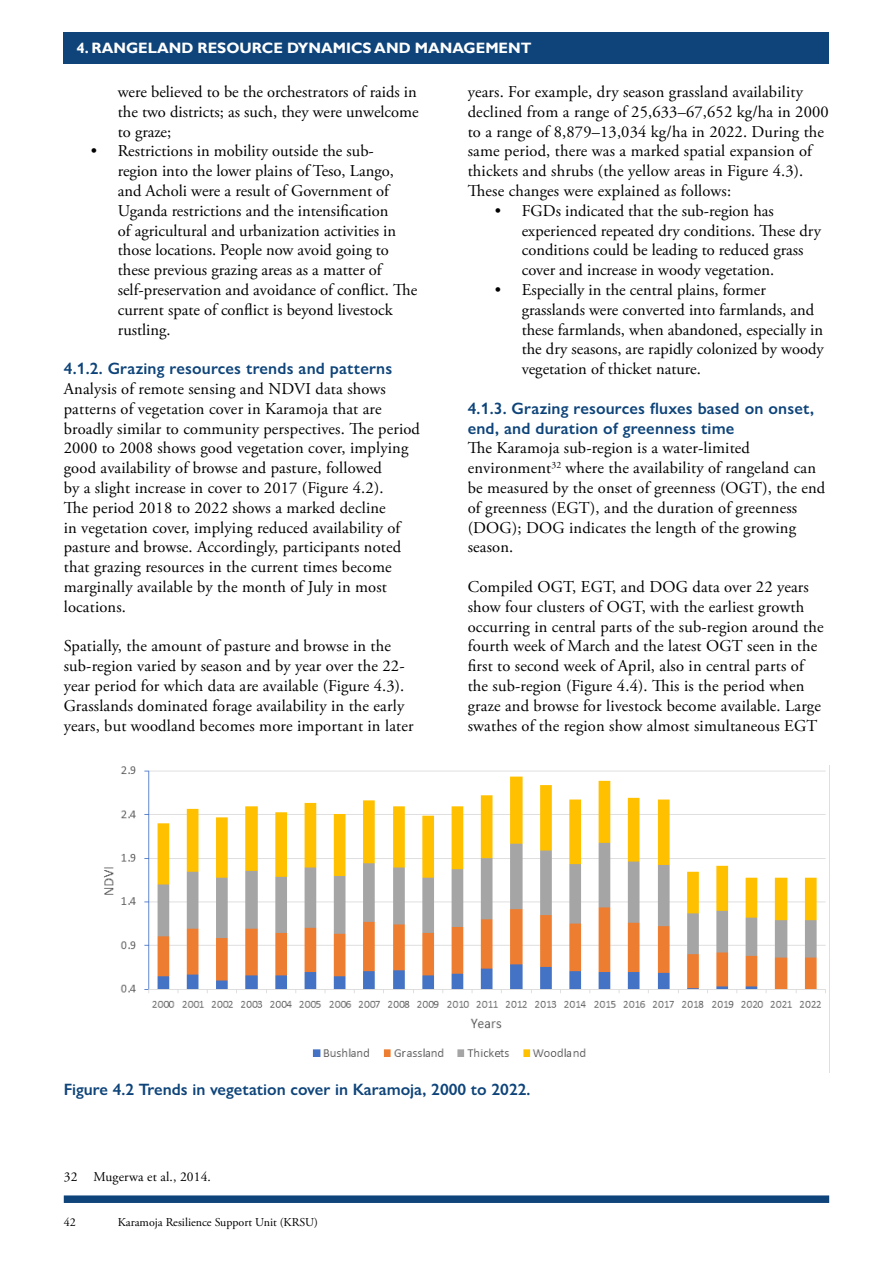
<style>
.page{position:relative;width:893px;height:1263px;background:#fff}
.page>*{position:absolute;margin:0;border:0;box-sizing:border-box;transform-origin:0 0}
.t1{font:16.5px/19.8px "Adobe Garamond Pro";letter-spacing:.01em;color:#000}
.t2{font:600 16.5px/19.8px "Gill Sans Nova";letter-spacing:.01em;color:#0e447a}
.t3{font:700 15px "Gill Sans";color:#fff}
.t4{font:13.5px "Adobe Garamond Pro";letter-spacing:.01em;color:#000}
.t5{font:12px "Adobe Garamond Pro";color:#000}
</style>
<div class="page">
<div style="left:64px;top:32px;width:765px;height:32px;background:#0e447a"></div>
<div style="left:64px;top:1195px;width:765px;height:8px;background:#0e447a"></div>
<img style="left:104px;top:766px;width:722px;height:291px">
<p class="t3" style="left:77px;top:39px;width:457px">4. RANGELAND RESOURCE DYNAMICS AND MANAGEMENT</p>
<p class="t1" style="left:118px;top:82px;width:302px;text-align:justify">were believed to be the orchestrators of raids in the two districts; as such, they were unwelcome to graze;</p>
<p class="t1" style="left:118px;top:142px;width:301px;text-indent:-27px">• Restrictions in mobility outside the sub&shy;region into the lower plains of Teso, Lango, and Acholi were a result of Government of Uganda restrictions and the intensification<br>of agricultural and urbanization activities in those locations. People now avoid going to these previous grazing areas as a matter of self-preservation and avoidance of conflict. The current spate of conflict is beyond livestock rustling.</p>
<p class="t2" style="left:64px;top:359px;width:330px">4.1.2. Grazing resources trends and patterns</p>
<p class="t1" style="left:64px;top:379px;width:358px">Analysis of remote sensing and NDVI data shows patterns of vegetation cover in Karamoja that are broadly similar to community perspectives. The period 2000 to 2008 shows good vegetation cover, implying good availability of browse and pasture, followed<br>by a slight increase in cover to 2017 (Figure 4.2).<br>The period 2018 to 2022 shows a marked decline<br>in vegetation cover, implying reduced availability of pasture and browse. Accordingly, participants noted that grazing resources in the current times become marginally available by the month of July in most locations.</p>
<p class="t1" style="left:64px;top:637px;width:351px">Spatially, the amount of pasture and browse in the sub-region varied by season and by year over the 22- year period for which data are available (Figure 4.3).<br>Grasslands dominated forage availability in the early years, but woodland becomes more important in later</p>
<p class="t1" style="left:468px;top:82px;width:362px">years. For example, dry season grassland availability declined from a range of 25,633–67,652 kg/ha in 2000 to a range of 8,879–13,034 kg/ha in 2022. During the same period, there was a marked spatial expansion of thickets and shrubs (the yellow areas in Figure 4.3).<br>These changes were explained as follows:</p>
<p class="t1" style="left:522px;top:201px;width:301px;text-indent:-27px">• FGDs indicated that the sub-region has experienced repeated dry conditions. These dry conditions could be leading to reduced grass cover and increase in woody vegetation.</p>
<p class="t1" style="left:522px;top:280px;width:303px;text-indent:-27px">• Especially in the central plains, former grasslands were converted into farmlands, and these farmlands, when abandoned, especially in the dry seasons, are rapidly colonized by woody vegetation of thicket nature.</p>
<p class="t2" style="left:468px;top:398px;width:348px">4.1.3. Grazing resources fluxes based on onset, end, and duration of greenness time</p>
<p class="t1" style="left:468px;top:439px;width:359px">The Karamoja sub-region is a water-limited environment<sup>32</sup> where the availability of rangeland can be measured by the onset of greenness (OGT), the end of greenness (EGT), and the duration of greenness (DOG); DOG indicates the length of the growing season.</p>
<p class="t1" style="left:468px;top:577px;width:357px">Compiled OGT, EGT, and DOG data over 22 years show four clusters of OGT, with the earliest growth occurring in central parts of the sub-region around the fourth week of March and the latest OGT seen in the first to second week of April, also in central parts of the sub-region (Figure 4.4). This is the period when graze and browse for livestock become available. Large swathes of the region show almost simultaneous EGT</p>
<p class="t2" style="left:64px;top:1080px;width:468px">Figure 4.2 Trends in vegetation cover in Karamoja, 2000 to 2022.</p>
<p class="t4" style="left:64px;top:1169px;width:149px">32 Mugerwa et al., 2014.</p>
<p class="t5" style="left:64px;top:1215px;width:13px">42</p>
<p class="t5" style="left:118px;top:1215px;width:202px">Karamoja Resilience Support Unit (KRSU)</p>
</div>
